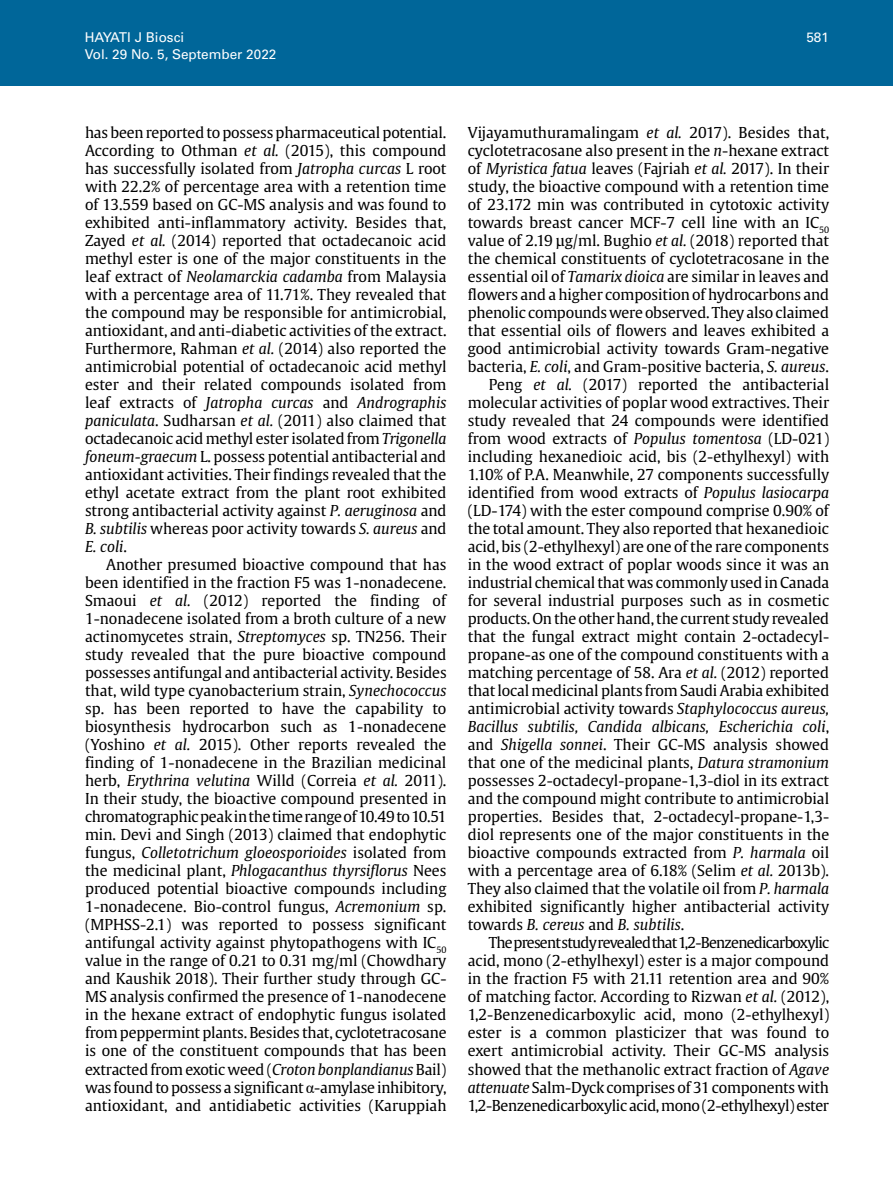
<style>
.page{position:relative;width:893px;height:1191px;background:#fff}
.page>*{position:absolute;margin:0;border:0;box-sizing:border-box;transform-origin:0 0}
.t1{font:15px/18px "Gulliver";color:#000;text-align:justify}
.t2{font:italic 15px "Gulliver";color:#000}
.t3{font:15px "Gulliver";letter-spacing:-.025em;color:#000}
.t4{font:15px "Gulliver";letter-spacing:-.05em;color:#000}
.t5{font:13.5px "Univers LT Std";color:#fff}
.s1{font-style:italic}
.s2{font-family:"Times New Roman";font-size:16.5px}
.s3{font-style:normal}
</style>
<div class="page">
<div style="left:0;top:0;width:893px;height:85px;background:#069"></div>
<p class="t5" style="left:85px;top:30px;width:101px">HAYATI J Biosci</p>
<p class="t5" style="left:806px;top:30px;width:24px">581</p>
<p class="t5" style="left:85px;top:46px;width:193px">Vol. 29 No. 5, September 2022</p>
<p class="t1" style="left:85px;top:124px;width:363px">has been reported to possess pharmaceutical potential.<br>According to Othman <span class="s1">et al.</span> (2015), this compound has successfully isolated from <span class="s1">Jatropha curcas</span> L root with 22.2% of percentage area with a retention time of 13.559 based on GC-MS analysis and was found to exhibited anti-inflammatory activity. Besides that, Zayed <span class="s1">et al.</span> (2014) reported that octadecanoic acid methyl ester is one of the major constituents in the leaf extract of <span class="s1">Neolamarckia cadamba</span> from Malaysia with a percentage area of 11.71%. They revealed that the compound may be responsible for antimicrobial, antioxidant, and anti-diabetic activities of the extract.<br>Furthermore, Rahman <span class="s1">et al.</span> (2014) also reported the antimicrobial potential of octadecanoic acid methyl ester and their related compounds isolated from leaf extracts of <span class="s1">Jatropha curcas</span> and <span class="s1">Andrographis paniculata</span>. Sudharsan <span class="s1">et al.</span> (2011) also claimed that octadecanoic acid methyl ester isolated from <span class="s1">Trigonella foneum-graecum</span> L. possess potential antibacterial and antioxidant activities. Their findings revealed that the ethyl acetate extract from the plant root exhibited strong antibacterial activity against <span class="s1">P. aeruginosa</span> and <span class="s1">B. subtilis</span> whereas poor activity towards <span class="s1">S. aureus</span> and <span class="s1">E. coli</span>.</p>
<p class="t1" style="left:85px;top:556px;width:363px;text-indent:21px">Another presumed bioactive compound that has been identified in the fraction F5 was 1-nonadecene.<br>Smaoui <span class="s1">et al.</span> (2012) reported the finding of 1-nonadecene isolated from a broth culture of a new actinomycetes strain, <span class="s1">Streptomyces</span> sp. TN256. Their study revealed that the pure bioactive compound possesses antifungal and antibacterial activity. Besides that, wild type cyanobacterium strain, <span class="s1">Synechococcus </span>sp. has been reported to have the capability to biosynthesis hydrocarbon such as 1-nonadecene (Yoshino <span class="s1">et al.</span> 2015). Other reports revealed the finding of 1-nonadecene in the Brazilian medicinal herb, <span class="s1">Erythrina velutina</span> Willd (Correia <span class="s1">et al.</span> 2011).<br>In their study, the bioactive compound presented in chromatographic peak in the time range of 10.49 to 10.51 min. Devi and Singh (2013) claimed that endophytic fungus, <span class="s1">Colletotrichum gloeosporioides</span> isolated from the medicinal plant, <span class="s1">Phlogacanthus thyrsiflorus</span> Nees produced potential bioactive compounds including 1-nonadecene. Bio-control fungus, <span class="s1">Acremonium</span> sp. (MPHSS-2.1) was reported to possess significant antifungal activity against phytopathogens with IC<sub>50 </sub>value in the range of 0.21 to 0.31 mg/ml (Chowdhary and Kaushik 2018). Their further study through GC-MS analysis confirmed the presence of 1-nanodecene in the hexane extract of endophytic fungus isolated from peppermint plants. Besides that, cyclotetracosane is one of the constituent compounds that has been extracted from exotic weed (<span class="s1">Croton bonplandianus</span> Bail) was found to possess a significant <span class="s2">α</span>-amylase inhibitory, antioxidant, and antidiabetic activities (Karuppiah</p>
<p class="t1" style="left:468px;top:124px;width:363px">Vijayamuthuramalingam <span class="s1">et al.</span> 2017). Besides that,</p>
<p class="t1" style="left:468px;top:142px;width:363px">cyclotetracosane also present in the <span class="s1">n</span>-hexane extract</p>
<p class="t1" style="left:468px;top:160px;width:363px">of <span class="s1">Myristica fatua</span> leaves (Fajriah <span class="s1">et al.</span> 2017). In their</p>
<p class="t1" style="left:468px;top:178px;width:363px">study, the bioactive compound with a retention time</p>
<p class="t1" style="left:468px;top:196px;width:363px">of 23.172 min was contributed in cytotoxic activity</p>
<p class="t1" style="left:468px;top:214px;width:363px">towards breast cancer MCF-7 cell line with an IC<sub>50</sub></p>
<p class="t1" style="left:468px;top:232px;width:363px">value of 2.19 µg/ml. Bughio <span class="s1">et al.</span> (2018) reported that</p>
<p class="t1" style="left:468px;top:250px;width:363px">the chemical constituents of cyclotetracosane in the</p>
<p class="t1" style="left:468px;top:268px;width:363px">essential oil of <span class="s1">Tamarix dioica</span> are similar in leaves and</p>
<p class="t1" style="left:468px;top:286px;width:363px">flowers and a higher composition of hydrocarbons and</p>
<p class="t1" style="left:468px;top:304px;width:363px">phenolic compounds were observed. They also claimed</p>
<p class="t1" style="left:468px;top:322px;width:363px">that essential oils of flowers and leaves exhibited a</p>
<p class="t1" style="left:468px;top:340px;width:363px">good antimicrobial activity towards Gram-negative</p>
<p class="t1" style="left:468px;top:358px;width:363px">bacteria, <span class="s1">E. coli</span>, and Gram-positive bacteria, <span class="s1">S. aureus</span>.</p>
<p class="t1" style="left:489px;top:376px;width:342px">Peng <span class="s1">et al.</span> (2017) reported the antibacterial</p>
<p class="t1" style="left:468px;top:394px;width:363px">molecular activities of poplar wood extractives. Their</p>
<p class="t1" style="left:468px;top:412px;width:363px">study revealed that 24 compounds were identified</p>
<p class="t1" style="left:468px;top:430px;width:363px">from wood extracts of <span class="s1">Populus tomentosa</span> (LD-021)</p>
<p class="t1" style="left:468px;top:448px;width:363px">including hexanedioic acid, bis (2-ethylhexyl) with</p>
<p class="t1" style="left:468px;top:466px;width:363px">1.10% of P.A. Meanwhile, 27 components successfully</p>
<p class="t1" style="left:468px;top:484px;width:363px">identified from wood extracts of <span class="s1">Populus lasiocarpa</span></p>
<p class="t1" style="left:468px;top:502px;width:363px">(LD-174) with the ester compound comprise 0.90% of</p>
<p class="t1" style="left:468px;top:520px;width:363px">the total amount. They also reported that hexanedioic</p>
<p class="t1" style="left:468px;top:538px;width:363px">acid, bis (2-ethylhexyl) are one of the rare components</p>
<p class="t1" style="left:468px;top:556px;width:363px">in the wood extract of poplar woods since it was an</p>
<p class="t1" style="left:468px;top:574px;width:363px">industrial chemical that was commonly used in Canada</p>
<p class="t1" style="left:468px;top:592px;width:363px">for several industrial purposes such as in cosmetic</p>
<p class="t1" style="left:468px;top:610px;width:363px">products. On the other hand, the current study revealed</p>
<p class="t1" style="left:468px;top:628px;width:363px">that the fungal extract might contain 2-octadecyl-</p>
<p class="t1" style="left:468px;top:646px;width:363px">propane-as one of the compound constituents with a</p>
<p class="t1" style="left:468px;top:664px;width:363px">matching percentage of 58. Ara <span class="s1">et al.</span> (2012) reported</p>
<p class="t1" style="left:468px;top:682px;width:363px">that local medicinal plants from Saudi Arabia exhibited</p>
<p class="t1" style="left:468px;top:700px;width:363px">antimicrobial activity towards <span class="s1">Staphylococcus aureus,</span></p>
<p class="t2" style="left:468px;top:718px;width:363px">Bacillus subtilis, Candida albicans, Escherichia coli<span class="s3">,</span></p>
<p class="t1" style="left:468px;top:736px;width:363px">and <span class="s1">Shigella sonnei</span>. Their GC-MS analysis showed</p>
<p class="t1" style="left:468px;top:754px;width:363px">that one of the medicinal plants, <span class="s1">Datura stramonium</span></p>
<p class="t1" style="left:468px;top:772px;width:363px">possesses 2-octadecyl-propane-1,3-diol in its extract</p>
<p class="t1" style="left:468px;top:790px;width:363px">and the compound might contribute to antimicrobial</p>
<p class="t1" style="left:468px;top:808px;width:363px">properties. Besides that, 2-octadecyl-propane-1,3-</p>
<p class="t1" style="left:468px;top:826px;width:363px">diol represents one of the major constituents in the</p>
<p class="t1" style="left:468px;top:844px;width:363px">bioactive compounds extracted from <span class="s1">P. harmala</span> oil</p>
<p class="t1" style="left:468px;top:862px;width:363px">with a percentage area of 6.18% (Selim <span class="s1">et al.</span> 2013b).</p>
<p class="t1" style="left:468px;top:880px;width:363px">They also claimed that the volatile oil from <span class="s1">P. harmala</span></p>
<p class="t1" style="left:468px;top:898px;width:363px">exhibited significantly higher antibacterial activity</p>
<p class="t2" style="left:468px;top:916px;width:218px"><span class="s3">towards</span> B. cereus <span class="s3">and</span> B. subtilis<span class="s3">.</span></p>
<p class="t4" style="left:489px;top:933px;width:342px">The present study revealed that 1,2-Benzenedicarboxylic</p>
<p class="t1" style="left:468px;top:952px;width:363px">acid, mono (2-ethylhexyl) ester is a major compound</p>
<p class="t1" style="left:468px;top:970px;width:363px">in the fraction F5 with 21.11 retention area and 90%</p>
<p class="t1" style="left:468px;top:988px;width:363px">of matching factor. According to Rizwan <span class="s1">et al.</span> (2012),</p>
<p class="t1" style="left:468px;top:1006px;width:363px">1,2-Benzenedicarboxylic acid, mono (2-ethylhexyl)</p>
<p class="t1" style="left:468px;top:1024px;width:363px">ester is a common plasticizer that was found to</p>
<p class="t1" style="left:468px;top:1042px;width:363px">exert antimicrobial activity. Their GC-MS analysis</p>
<p class="t1" style="left:468px;top:1060px;width:363px">showed that the methanolic extract fraction of <span class="s1">Agave</span></p>
<p class="t1" style="left:468px;top:1078px;width:363px"><span class="s1">attenuate</span> Salm-Dyck comprises of 31 components with</p>
<p class="t3" style="left:468px;top:1095px;width:363px">1,2-Benzenedicarboxylic acid, mono (2-ethylhexyl) ester</p>
</div>
